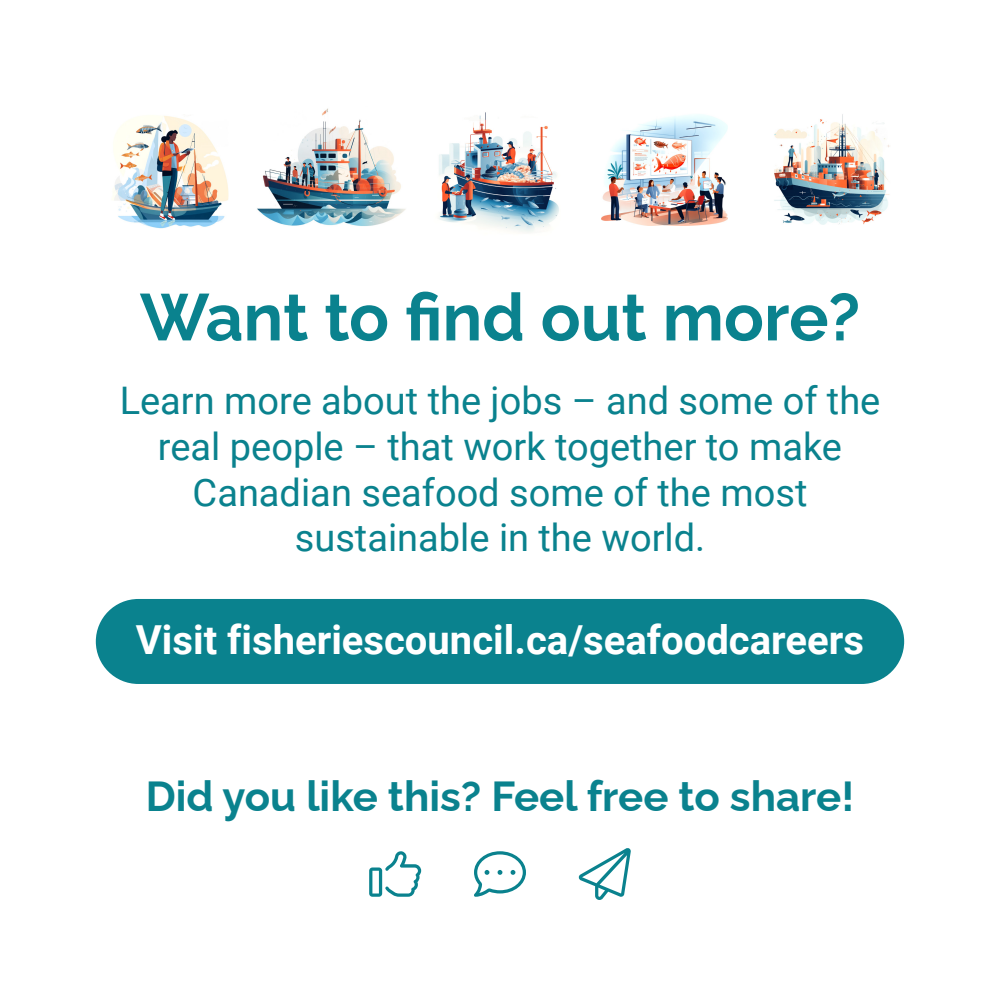
<style>
.page{position:relative;width:1000px;height:1000px;background:#fff}
.page>*{position:absolute;margin:0;border:0;box-sizing:border-box;transform-origin:0 0}
.t1{font:700 66px "Raleway";color:#0a828e}
.t2{font:700 42px "Raleway";color:#0a828e}
.t3{font:700 40px "Roboto";color:#fff}
.t4{font:38px/45.6px "Roboto";color:#0a828e;text-align:center}
</style>
<div class="page">
<img style="left:112px;top:115px;width:116px;height:114px">
<img style="left:257px;top:108px;width:149px;height:118px">
<img style="left:439px;top:112px;width:120px;height:120px">
<img style="left:601px;top:114px;width:126px;height:111px">
<img style="left:774px;top:114px;width:116px;height:110px">
<div style="left:96px;top:599px;width:808px;height:85px;background:#0a828e;border-radius:42px"></div>
<h1 class="t1" style="left:140px;top:264px;width:722px">Want to find out more?</h1>
<p class="t4" style="left:120px;top:377px;width:762px">Learn more about the jobs – and some of the real people – that work together to make Canadian seafood some of the most sustainable in the world.</p>
<p class="t3" style="left:136px;top:612px;width:730px">Visit fisheriescouncil.ca/seafoodcareers</p>
<p class="t2" style="left:146px;top:763px;width:710px">Did you like this? Feel free to share!</p>
</div>
